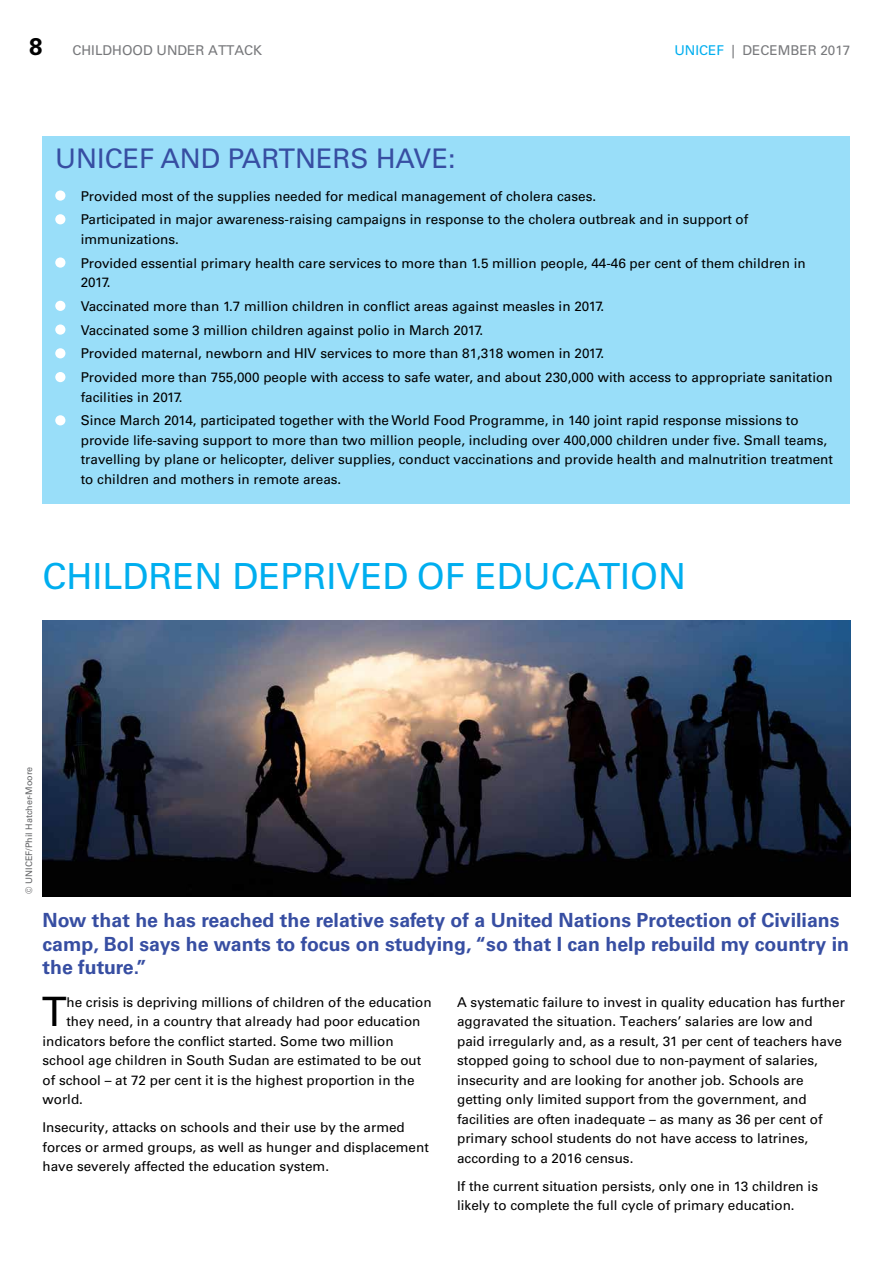
<style>
.page{position:relative;width:893px;height:1263px;background:#fff}
.page>*{position:absolute;margin:0;border:0;box-sizing:border-box;transform-origin:0 0}
.t1{font:40.5px "Univers LT Pro 55 Roman";color:#000}
.t2{font:36px "Univers LT Pro 55 Roman";color:#00aeef}
.t3{font:27px "Univers LT Pro 55 Roman";color:#374ea2}
.t4{font:700 24px "Univers LT Pro 65";color:#000}
.t5{font:700 19.5px/23.4px "Univers LT Pro 65";color:#374ea2}
.t6{font:13.5px/19.5px "Univers LT Pro 55 Roman";color:#000}
.t7{font:13.5px "Univers LT Pro 55 Roman";color:#77787b}
.t8{font:9px "Univers LT Pro 55 Roman";color:#636466}
.s1{color:#00aeef}
</style>
<div class="page">
<img style="left:43px;top:621px;width:807px;height:275px">
<div style="left:43px;top:136px;width:807px;height:368px;background:#99def9"></div>
<div style="left:55px;top:190px;width:10px;height:11px;background:#fff;border-radius:50%"></div>
<div style="left:55px;top:214px;width:10px;height:10px;background:#fff;border-radius:50%"></div>
<div style="left:55px;top:257px;width:10px;height:11px;background:#fff;border-radius:50%"></div>
<div style="left:55px;top:301px;width:10px;height:10px;background:#fff;border-radius:50%"></div>
<div style="left:55px;top:324px;width:10px;height:11px;background:#fff;border-radius:50%"></div>
<div style="left:55px;top:348px;width:10px;height:10px;background:#fff;border-radius:50%"></div>
<div style="left:55px;top:372px;width:10px;height:10px;background:#fff;border-radius:50%"></div>
<div style="left:55px;top:415px;width:10px;height:10px;background:#fff;border-radius:50%"></div>
<h3 class="t4" style="left:29px;top:33px;width:15px">8</h3>
<p class="t7" style="left:73px;top:42px;width:191px">CHILDHOOD UNDER ATTACK</p>
<p class="t7" style="left:674px;top:42px;width:178px"><span class="s1">UNICEF</span> | DECEMBER 2017</p>
<h3 class="t3" style="left:55px;top:143px;width:242px">UNICEF and partne</h3>
<h3 class="t3" style="left:333px;top:143px;width:125px">rs have:</h3>
<p class="t6" style="left:81px;top:184px;width:669px;line-height:23.7px">Provided most of the supplies needed for medical management of cholera cases.<br>Participated in major awareness-raising campaigns in response to the cholera outbreak and in support of</p>
<p class="t6" style="left:81px;top:227px;width:726px;line-height:23.7px">immunizations.<br>Provided essential primary health care services to more than 1.5 million people, 44-46 per cent of them children in</p>
<p class="t6" style="left:65px;top:270px;width:540px;line-height:23.7px;text-indent:15px">2017.<br>Vaccinated more than 1.7 million children in conflict areas against measles in 2017.<br>Vaccinated some 3 million children against polio in March 2017.</p>
<p class="t6" style="left:81px;top:342px;width:753px;line-height:23.7px">Provided maternal, newborn and HIV services to more than 81,318 women in 2017.<br>Provided more than 755,000 people with access to safe water, and about 230,000 with access to appropriate sanitation</p>
<p class="t6" style="left:81px;top:385px;width:719px;line-height:23.7px">facilities in 2017.<br>Since March 2014, participated together with the World Food Programme, in 140 joint rapid response missions to</p>
<p class="t6" style="left:81px;top:430px;width:754px">provide life-saving support to more than two million people, including over 400,000 children under five. Small teams, travelling by plane or helicopter, deliver supplies, conduct vaccinations and provide health and malnutrition treatment to children and mothers in remote areas.</p>
<h2 class="t2" style="left:43px;top:554px;width:213px">Chi ldren dep</h2>
<h2 class="t2" style="left:303px;top:554px;width:198px">rived of educ</h2>
<h2 class="t2" style="left:575px;top:554px;width:106px">ation</h2>
<p class="t8" style="left:23px;top:893px;width:128px;rotate:-90deg">© UNICEF/Phil Hatcher-Moore</p>
<h3 class="t5" style="left:43px;top:909px;width:808px">Now that he has reached the relative safety of a United Nations Protection of Civilians camp, Bol says he wants to focus on studying, “so that I can help rebuild my country in the future.”</h3>
<h1 class="t1" style="left:42px;top:987px;width:26px">T</h1>
<p class="t6" style="left:66px;top:992px;width:367px">he crisis is depriving millions of children of the education</p>
<p class="t6" style="left:457px;top:992px;width:389px">A systematic failure to invest in quality education has further aggravated the situation. Teachers’ salaries are low and<br>paid irregularly and, as a result, 31 per cent of teachers have stopped going to school due to non-payment of salaries, insecurity and are looking for another job. Schools are getting only limited support from the government, and facilities are often inadequate – as many as 36 per cent of primary school students do not have access to latrines, according to a 2016 census.</p>
<p class="t6" style="left:457px;top:1176px;width:362px">If the current situation persists, only one in 13 children is likely to complete the full cycle of primary education.</p>
<p class="t6" style="left:66px;top:1011px;width:356px">they need, in a country that already had poor education</p>
<p class="t6" style="left:43px;top:1031px;width:353px">indicators before the conflict started. Some two million</p>
<p class="t6" style="left:43px;top:1050px;width:380px">school age children in South Sudan are estimated to be out</p>
<p class="t6" style="left:43px;top:1070px;width:374px">of school – at 72 per cent it is the highest proportion in the</p>
<p class="t6" style="left:43px;top:1089px;width:42px">world.</p>
<p class="t6" style="left:43px;top:1117px;width:388px">Insecurity, attacks on schools and their use by the armed forces or armed groups, as well as hunger and displacement have severely affected the education system.</p>
</div>
